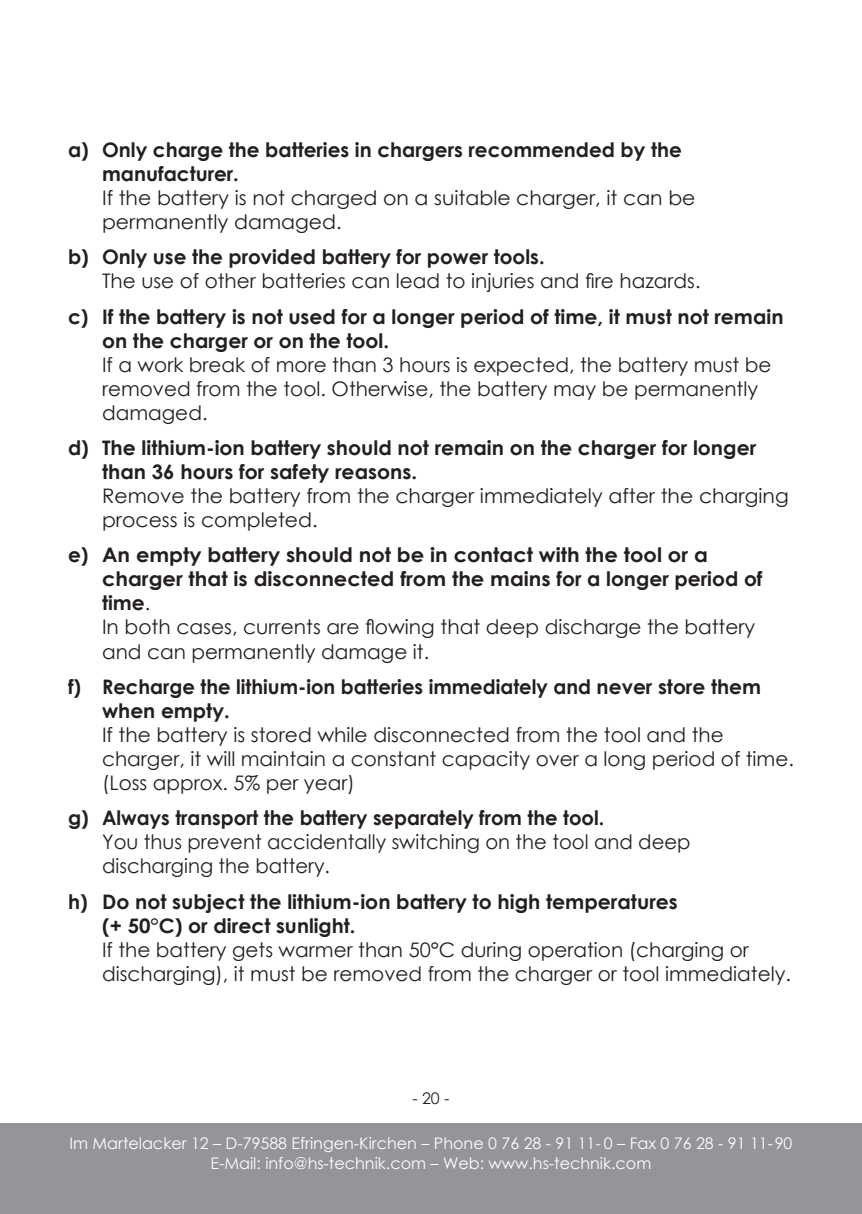
<style>
.page{position:relative;width:862px;height:1214px;background:#fff}
.page>*{position:absolute;margin:0;border:0;box-sizing:border-box;transform-origin:0 0}
.t1{font:700 20px/24px "Century Gothic";color:#231f20}
.t2{font:20px/24px "Century Gothic";color:#231f20}
.t3{font:16px/20px "Century Gothic";color:#fff;text-align:center}
.t4{font:16px "Century Gothic";color:#231f20}
.s1{font-weight:400}
</style>
<div class="page">
<div style="left:0;top:1123px;width:862px;height:90px;background:#939598"></div>
<p class="t1" style="left:102px;top:137px;width:581px;text-indent:-34px">a) Only charge the batteries in chargers recommended by the manufacturer.</p>
<p class="t2" style="left:102px;top:185px;width:595px">If the battery is not charged on a suitable charger, it can be permanently damaged.</p>
<p class="t1" style="left:68px;top:244px;width:478px">b) Only use the provided battery for power tools.</p>
<p class="t2" style="left:102px;top:269px;width:600px">The use of other batteries can lead to injuries and fire hazards.</p>
<p class="t1" style="left:102px;top:303px;width:683px;text-indent:-34px">c) If the battery is not used for a longer period of time, it must not remain on the charger or on the tool.</p>
<p class="t2" style="left:102px;top:352px;width:671px">If a work break of more than 3 hours is expected, the battery must be removed from the tool. Otherwise, the battery may be permanently damaged.</p>
<p class="t1" style="left:102px;top:435px;width:656px;text-indent:-34px">d) The lithium-ion battery should not remain on the charger for longer than 36 hours for safety reasons.</p>
<p class="t2" style="left:102px;top:483px;width:688px">Remove the battery from the charger immediately after the charging process is completed.</p>
<p class="t1" style="left:102px;top:542px;width:662px;text-indent:-34px">e) An empty battery should not be in contact with the tool or a charger that is disconnected from the mains for a longer period of time<span class="s1">.<br>In both cases, currents are flowing that deep discharge the battery and can permanently damage it.</span></p>
<p class="t1" style="left:102px;top:673px;width:660px;text-indent:-34px">f) Recharge the lithium-ion batteries immediately and never store them when empty.</p>
<p class="t2" style="left:102px;top:722px;width:693px">If the battery is stored while disconnected from the tool and the charger, it will maintain a constant capacity over a long period of time. (Loss approx. 5% per year)</p>
<p class="t1" style="left:68px;top:805px;width:538px">g) Always transport the battery separately from the tool.</p>
<p class="t2" style="left:102px;top:829px;width:590px">You thus prevent accidentally switching on the tool and deep discharging the battery.</p>
<p class="t1" style="left:102px;top:888px;width:577px;text-indent:-34px">h) Do not subject the lithium-ion battery to high temperatures (+ 50°C) or direct sunlight.</p>
<p class="t2" style="left:102px;top:937px;width:690px">If the battery gets warmer than 50°C during operation (charging or discharging), it must be removed from the charger or tool immediately.</p>
<p class="t4" style="left:412px;top:1087px;width:39px">- 20 -</p>
<p class="t3" style="left:69px;top:1132px;width:724px">Im Martelacker 12 – D-79588 Efringen-Kirchen – Phone 0 76 28 - 91 11- 0 – Fax 0 76 28 - 91 11-90<br>E-Mail: info@hs-technik.com – Web: www.hs-technik.com</p>
</div>
